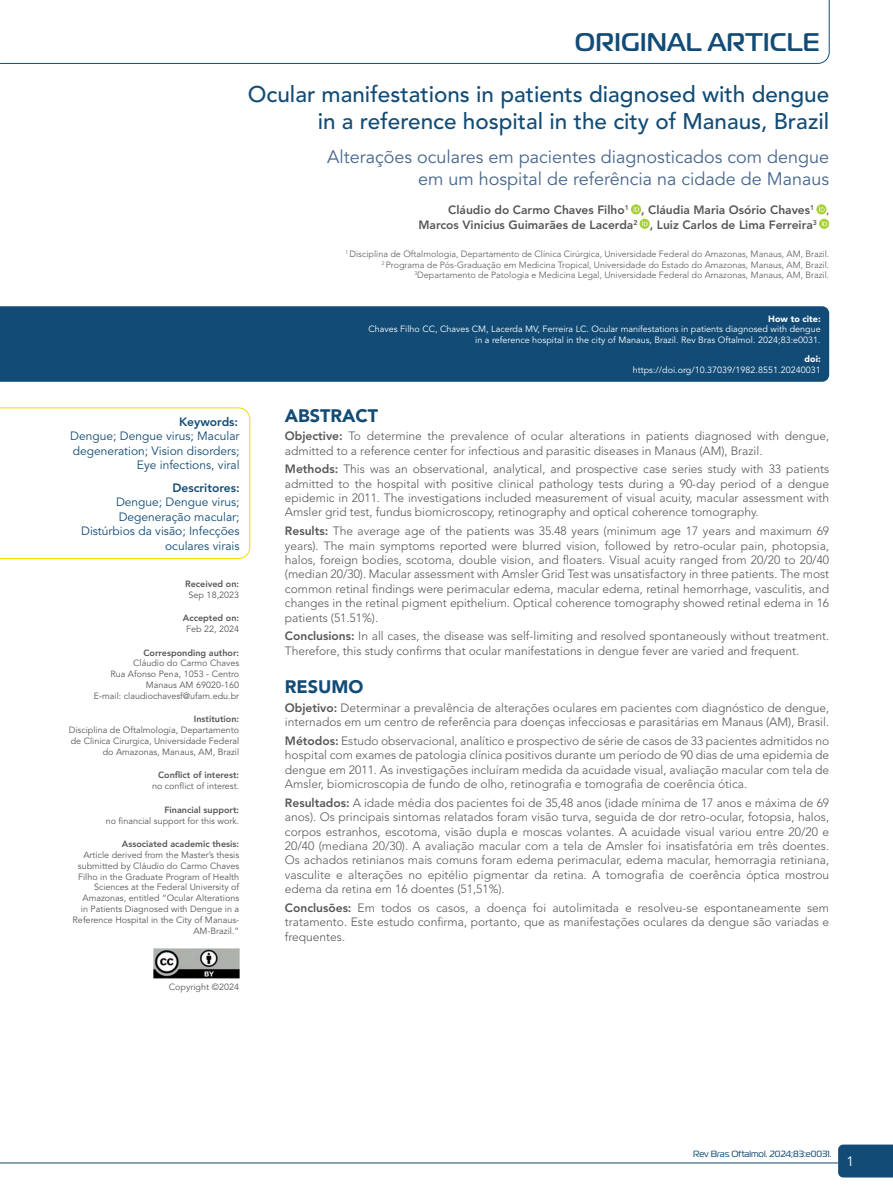
<style>
.page{position:relative;width:893px;height:1191px;background:#fff}
.page>*{position:absolute;margin:0;border:0;box-sizing:border-box;transform-origin:0 0}
.t1{font:500 25.5px "Magistral";letter-spacing:.01em;color:#124c76}
.t2{font:500 22.5px/27px "Avenir LT Std";color:#124c76;text-align:right}
.t3{font:18px/21.6px "Avenir LT Std";color:#47668d;text-align:right}
.t4{font:900 18px "Avenir LT Std";color:#124c76}
.t5{font:13.5px "Avenir LT Std";color:#fff}
.t6{font:300 12px/14.4px "Avenir LT Std";color:#575756;text-align:justify}
.t7{font:12px/14.4px "Avenir LT Std";color:#124c76;text-align:right}
.t8{font:800 12px "Avenir LT Std";color:#575756}
.t9{font:800 12px "Avenir LT Std";color:#124c76}
.t10{font:9px/10.8px "Avenir LT Std";color:#575756;text-align:right}
.t11{font:300 9px/10.8px "Avenir LT Std";color:#575756;text-align:right}
.t12{font:9px/10.8px "Avenir LT Std";color:#fff;text-align:right}
.t13{font:800 9px "Avenir LT Std";color:#575756}
.t14{font:9px "Magistral";color:#124c76}
.t15{font:900 9px "Avenir LT Std";color:#fff}
.s1{font-weight:800}
</style>
<div class="page">
<div style="left:838px;top:1144px;width:55px;height:33px;background:#124c76"></div>
<hr style="left:0;top:1162px;width:838px;height:1px;background:#124c76">
<svg style="left:1px;top:0;width:829px;height:64px"></svg>
<svg style="left:0;top:407px;width:250px;height:152px"></svg>
<div style="left:0;top:306px;width:829px;height:76px;background:#124c76"></div>
<svg style="left:631px;top:204px;width:10px;height:10px"></svg>
<svg style="left:634px;top:206px;width:5px;height:6px"></svg>
<svg style="left:816px;top:204px;width:10px;height:10px"></svg>
<svg style="left:819px;top:206px;width:6px;height:6px"></svg>
<svg style="left:640px;top:219px;width:10px;height:10px"></svg>
<svg style="left:642px;top:221px;width:6px;height:5px"></svg>
<svg style="left:819px;top:219px;width:10px;height:10px"></svg>
<svg style="left:822px;top:221px;width:5px;height:5px"></svg>
<img style="left:153px;top:948px;width:86px;height:31px">
<h1 class="t1" style="left:575px;top:27px;width:246px">ORIGINAL ARTICLE</h1>
<h2 class="t2" style="left:248px;top:81px;width:583px">Ocular manifestations in patients diagnosed with dengue in a reference hospital in the city of Manaus, Brazil</h2>
<h3 class="t3" style="left:327px;top:147px;width:504px">Alterações oculares em pacientes diagnosticados com dengue em um hospital de referência na cidade de Manaus</h3>
<p class="t8" style="left:448px;top:203px;width:367px">Cláudio do Carmo Chaves Filho<sup>1</sup> , Cláudia Maria Osório Chaves<sup>1</sup></p>
<p class="t13" style="left:826px;top:206px;width:4px">,</p>
<p class="t8" style="left:418px;top:218px;width:400px">Marcos Vinicius Guimarães de Lacerda<sup>2</sup> , Luiz Carlos de Lima Ferreira<sup>3</sup></p>
<p class="t11" style="left:345px;top:248px;width:485px"><sup>1</sup> Disciplina de Oftalmologia, Departamento de Clínica Cirúrgica, Universidade Federal do Amazonas, Manaus, AM, Brazil.<br><sup>2</sup> Programa de Pós-Graduação em Medicina Tropical, Universidade do Estado do Amazonas, Manaus, AM, Brazil.<br><sup>3</sup>Departamento de Patologia e Medicina Legal, Universidade Federal do Amazonas, Manaus, AM, Brazil.</p>
<p class="t9" style="left:179px;top:414px;width:61px">Keywords:</p>
<p class="t7" style="left:70px;top:429px;width:171px">Dengue; Dengue virus; Macular degeneration; Vision disorders;<br>Eye infections, viral</p>
<p class="t9" style="left:173px;top:481px;width:69px">Descritores:</p>
<p class="t7" style="left:81px;top:495px;width:160px">Dengue; Dengue virus;<br>Degeneração macular;<br>Distúrbios da visão; Infecções oculares virais</p>
<p class="t13" style="left:185px;top:578px;width:56px">Received on:</p>
<p class="t10" style="left:189px;top:589px;width:52px">Sep 18,2023</p>
<p class="t13" style="left:183px;top:613px;width:58px">Accepted on:</p>
<p class="t10" style="left:186px;top:624px;width:55px">Feb 22, 2024</p>
<p class="t13" style="left:143px;top:647px;width:97px">Corresponding author:</p>
<p class="t10" style="left:94px;top:658px;width:147px">Cláudio do Carmo Chaves<br>Rua Afonso Pena, 1053 - Centro<br>Manaus AM 69020-160<br>E-mail: claudiochavesf@ufam.edu.br</p>
<p class="t13" style="left:194px;top:714px;width:47px">Institution:</p>
<p class="t10" style="left:69px;top:725px;width:172px">Disciplina de Oftalmologia, Departamento de Clinica Cirurgica, Universidade Federal do Amazonas, Manaus, AM, Brazil</p>
<p class="t13" style="left:158px;top:770px;width:83px">Conflict of interest:</p>
<p class="t10" style="left:152px;top:781px;width:89px">no conflict of interest.</p>
<p class="t13" style="left:164px;top:804px;width:76px">Financial support:</p>
<p class="t10" style="left:106px;top:815px;width:135px">no financial support for this work.</p>
<p class="t13" style="left:122px;top:838px;width:119px">Associated academic thesis:</p>
<p class="t10" style="left:73px;top:849px;width:168px">Article derived from the Master’s thesis submitted by Cláudio do Carmo Chaves Filho in the Graduate Program of Health Sciences at the Federal University of Amazonas, entitled “Ocular Alterations<br>in Patients Diagnosed with Dengue in a Reference Hospital in the City of Manaus-AM-Brazil.”</p>
<p class="t15" style="left:768px;top:313px;width:54px">How to cite:</p>
<p class="t12" style="left:369px;top:324px;width:454px">Chaves Filho CC, Chaves CM, Lacerda MV, Ferreira LC. Ocular manifestations in patients diagnosed with dengue in a reference hospital in the city of Manaus, Brazil. Rev Bras Oftalmol. 2024;83:e0031.</p>
<p class="t15" style="left:804px;top:354px;width:18px">doi:</p>
<p class="t12" style="left:633px;top:365px;width:189px">https://doi.org/10.37039/1982.8551.20240031</p>
<h3 class="t4" style="left:285px;top:404px;width:95px">ABSTRACT</h3>
<p class="t6" style="left:285px;top:429px;width:546px"><span class="s1">Objective:</span> To determine the prevalence of ocular alterations in patients diagnosed with dengue, admitted to a reference center for infectious and parasitic diseases in Manaus (AM), Brazil.</p>
<p class="t6" style="left:285px;top:462px;width:546px"><span class="s1">Methods:</span> This was an observational, analytical, and prospective case series study with 33 patients admitted to the hospital with positive clinical pathology tests during a 90-day period of a dengue epidemic in 2011. The investigations included measurement of visual acuity, macular assessment with Amsler grid test, fundus biomicroscopy, retinography and optical coherence tomography.</p>
<p class="t6" style="left:285px;top:524px;width:546px"><span class="s1">Results:</span> The average age of the patients was 35.48 years (minimum age 17 years and maximum 69 years). The main symptoms reported were blurred vision, followed by retro-ocular pain, photopsia, halos, foreign bodies, scotoma, double vision, and floaters. Visual acuity ranged from 20/20 to 20/40 (median 20/30). Macular assessment with Amsler Grid Test was unsatisfactory in three patients. The most common retinal findings were perimacular edema, macular edema, retinal hemorrhage, vasculitis, and changes in the retinal pigment epithelium. Optical coherence tomography showed retinal edema in 16 patients (51.51%).</p>
<p class="t6" style="left:285px;top:629px;width:546px"><span class="s1">Conclusions:</span> In all cases, the disease was self-limiting and resolved spontaneously without treatment.<br>Therefore, this study confirms that ocular manifestations in dengue fever are varied and frequent.</p>
<h3 class="t4" style="left:285px;top:676px;width:80px">RESUMO</h3>
<p class="t6" style="left:285px;top:700px;width:546px"><span class="s1">Objetivo:</span> Determinar a prevalência de alterações oculares em pacientes com diagnóstico de dengue, internados em um centro de referência para doenças infecciosas e parasitárias em Manaus (AM), Brasil.</p>
<p class="t6" style="left:285px;top:733px;width:546px"><span class="s1">Métodos:</span> Estudo observacional, analítico e prospectivo de série de casos de 33 pacientes admitidos no hospital com exames de patologia clínica positivos durante um período de 90 dias de uma epidemia de dengue em 2011. As investigações incluíram medida da acuidade visual, avaliação macular com tela de Amsler, biomicroscopia de fundo de olho, retinografia e tomografia de coerência ótica.</p>
<p class="t6" style="left:285px;top:795px;width:546px"><span class="s1">Resultados:</span> A idade média dos pacientes foi de 35,48 anos (idade mínima de 17 anos e máxima de 69 anos). Os principais sintomas relatados foram visão turva, seguida de dor retro-ocular, fotopsia, halos, corpos estranhos, escotoma, visão dupla e moscas volantes. A acuidade visual variou entre 20/20 e 20/40 (mediana 20/30). A avaliação macular com a tela de Amsler foi insatisfatória em três doentes.<br>Os achados retinianos mais comuns foram edema perimacular, edema macular, hemorragia retiniana, vasculite e alterações no epitélio pigmentar da retina. A tomografia de coerência óptica mostrou edema da retina em 16 doentes (51,51%).</p>
<p class="t6" style="left:285px;top:900px;width:546px"><span class="s1">Conclusões:</span> Em todos os casos, a doença foi autolimitada e resolveu-se espontaneamente sem tratamento. Este estudo confirma, portanto, que as manifestações oculares da dengue são variadas e frequentes.</p>
<p class="t10" style="left:169px;top:981px;width:72px">Copyright ©2024</p>
<p class="t14" style="left:693px;top:1147px;width:140px">Rev Bras Oftalmol. 2024;83:e0031.</p>
<p class="t5" style="left:847px;top:1153px;width:9px">1</p>
</div>
